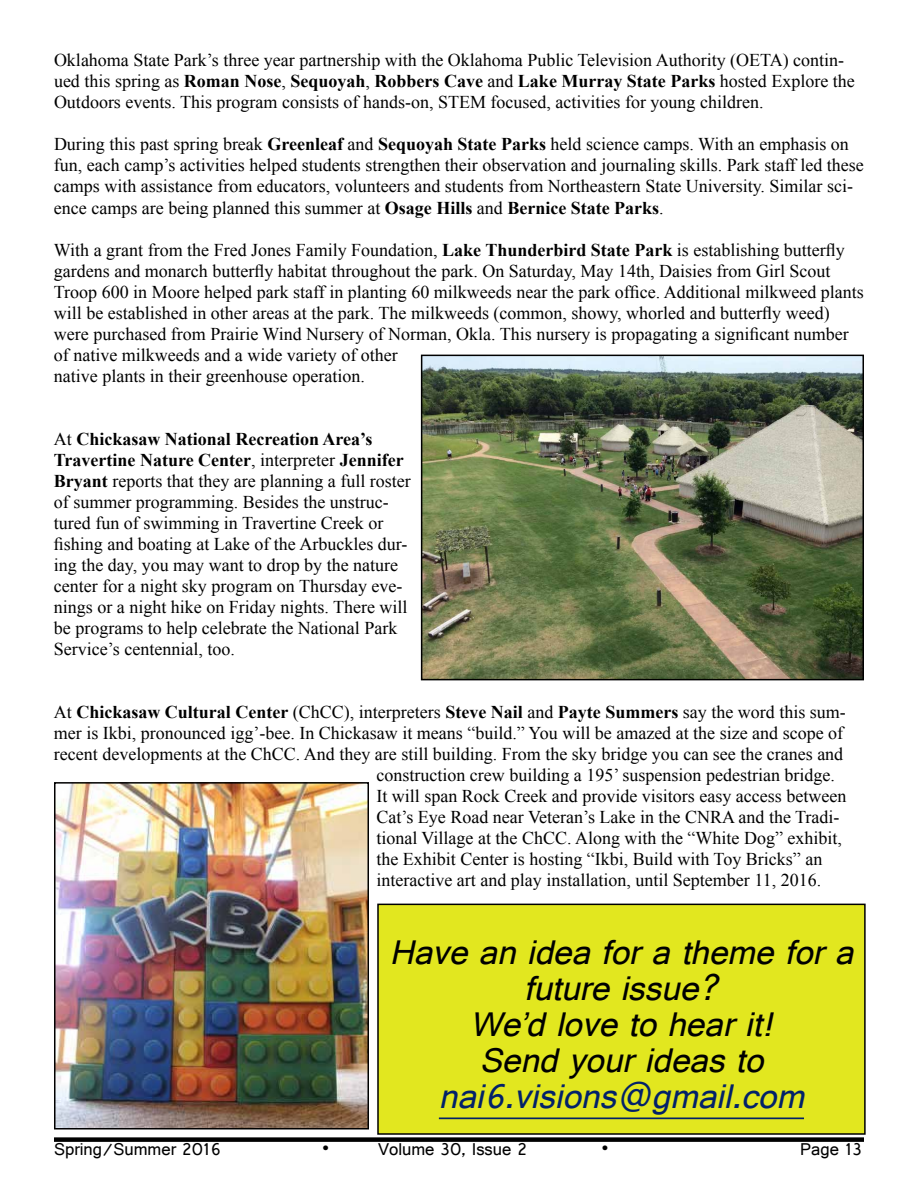
<style>
.page{position:relative;width:918px;height:1188px;background:#fff}
.page>*{position:absolute;margin:0;border:0;box-sizing:border-box;transform-origin:0 0}
.t1{font:italic 36px/36px "Gautami";color:#000;text-align:center}
.t2{font:italic 36px "Gautami";color:#022169}
.t3{font:18px/21px "Times New Roman";color:#000}
.t4{font:700 18px "Times New Roman";color:#000}
.t5{font:18px "Gautami";color:#000}
.s1{font-weight:700}
.s2{font-weight:400}
</style>
<div class="page">
<img style="left:424px;top:358px;width:437px;height:319px">
<div style="left:421px;top:355px;width:443px;height:325px;border:2px solid #000"></div>
<img style="left:57px;top:785px;width:309px;height:342px">
<div style="left:54px;top:782px;width:315px;height:348px;border:2px solid #000"></div>
<div style="left:378px;top:904px;width:487px;height:230px;background:#e2e71f"></div>
<hr style="left:439px;top:1118px;width:365px;height:1px;background:#022169">
<div style="left:377px;top:904px;width:489px;height:231px;border:2px solid #000"></div>
<div style="left:54px;top:1137px;width:810px;height:5px;background:#000"></div>
<p class="t3" style="left:54px;top:50px;width:802px">Oklahoma State Park’s three year partnership with the Oklahoma Public Television Authority (OETA) contin&shy;ued this spring as <span class="s1">Roman Nose</span>, <span class="s1">Sequoyah</span>, <span class="s1">Robbers Cave</span> and <span class="s1">Lake Murray State Parks</span> hosted Explore the<br>Outdoors events. This program consists of hands-on, STEM focused, activities for young children.</p>
<p class="t3" style="left:54px;top:134px;width:811px">During this past spring break <span class="s1">Greenleaf</span> and <span class="s1">Sequoyah State Parks</span> held science camps. With an emphasis on fun, each camp’s activities helped students strengthen their observation and journaling skills. Park staff led these camps with assistance from educators, volunteers and students from Northeastern State University. Similar sci&shy;ence camps are being planned this summer at <span class="s1">Osage Hills</span> and <span class="s1">Bernice State Parks</span>.</p>
<p class="t3" style="left:54px;top:239px;width:811px">With a grant from the Fred Jones Family Foundation, <span class="s1">Lake Thunderbird State Park</span> is establishing butterfly gardens and monarch butterfly habitat throughout the park. On Saturday, May 14th, Daisies from Girl Scout Troop 600 in Moore helped park staff in planting 60 milkweeds near the park office. Additional milkweed plants will be established in other areas at the park. The milkweeds (common, showy, whorled and butterfly weed) were purchased from Prairie Wind Nursery of Norman, Okla. This nursery is propagating a significant number of native milkweeds and a wide variety of other<br>native plants in their greenhouse operation.</p>
<p class="t3" style="left:54px;top:428px;width:358px">At <span class="s1">Chickasaw National Recreation Area’s Travertine Nature Center</span>, interpreter <span class="s1">Jennifer Bryant</span> reports that they are planning a full roster of summer programming. Besides the unstruc&shy;tured fun of swimming in Travertine Creek or fishing and boating at Lake of the Arbuckles dur&shy;ing the day, you may want to drop by the nature center for a night sky program on Thursday eve&shy;nings or a night hike on Friday nights. There will be programs to help celebrate the National Park Service’s centennial, too.</p>
<p class="t4" style="left:54px;top:699px;width:793px"><span class="s2">At</span> Chickasaw Cultural Center <span class="s2">(ChCC), interpreters</span> Steve Nail <span class="s2">and</span> Payte Summers <span class="s2">say the word this sum-</span></p>
<p class="t3" style="left:54px;top:722px;width:791px">mer is Ikbi, pronounced igg’-bee. In Chickasaw it means “build.” You will be amazed at the size and scope of</p>
<p class="t3" style="left:54px;top:743px;width:791px">recent developments at the ChCC. And they are still building. From the sky bridge you can see the cranes and</p>
<p class="t3" style="left:376px;top:764px;width:460px">construction crew building a 195’ suspension pedestrian bridge.</p>
<p class="t3" style="left:376px;top:785px;width:471px">It will span Rock Creek and provide visitors easy access between</p>
<p class="t3" style="left:376px;top:806px;width:465px">Cat’s Eye Road near Veteran’s Lake in the CNRA and the Tradi-</p>
<p class="t3" style="left:376px;top:827px;width:467px">tional Village at the ChCC. Along with the “White Dog” exhibit,</p>
<p class="t3" style="left:376px;top:848px;width:447px">the Exhibit Center is hosting “Ikbi, Build with Toy Bricks” an</p>
<p class="t3" style="left:376px;top:869px;width:446px">interactive art and play installation, until September 11, 2016.</p>
<h1 class="t1" style="left:390px;top:933px;width:480px">Haveanideaforathemefora futureissue?<br>We’dlovetohearit!<br>Sendyourideasto</h1>
<h1 class="t2" style="left:439px;top:1074px;width:382px">nai6.visions@gmail.com</h1>
<p class="t5" style="left:54px;top:1138px;width:168px">Spring/Summer 2016</p>
<p class="t5" style="left:322px;top:1138px;width:9px">•</p>
<p class="t5" style="left:378px;top:1138px;width:151px">Volume 30, Issue 2</p>
<p class="t5" style="left:601px;top:1138px;width:9px">•</p>
<p class="t5" style="left:800px;top:1138px;width:64px">Page 13</p>
</div>
